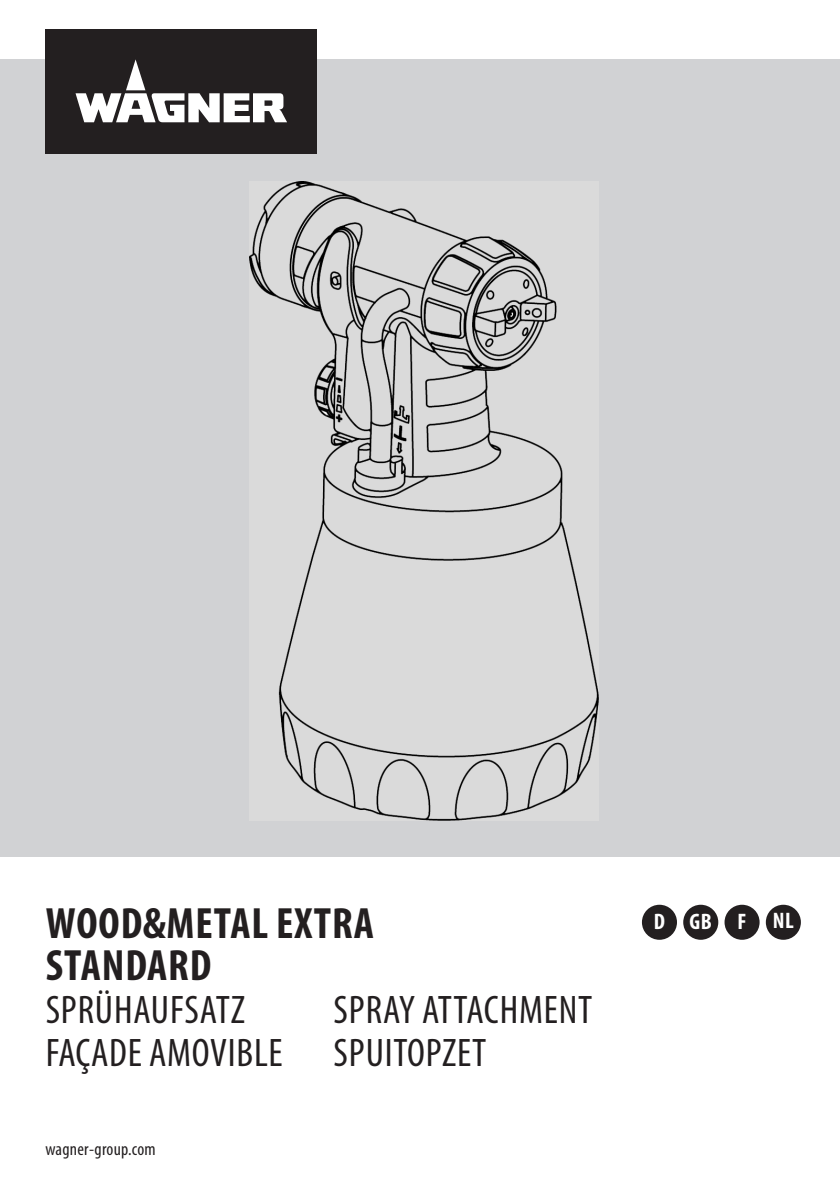
<style>
.page{position:relative;width:840px;height:1191px;background:#fff}
.page>*{position:absolute;margin:0;border:0;box-sizing:border-box;transform-origin:0 0}
.t1{font:700 condensed 44px "Myriad Pro";letter-spacing:.02em;color:#231f20}
.t2{font:condensed 40px "Myriad Pro";letter-spacing:.02em;color:#231f20}
.t3{font:700 condensed 22.4px "Myriad Pro";letter-spacing:1.075em;color:#fff}
.t4{font:condensed 18px "Myriad Pro";letter-spacing:.015em;color:#231f20}
</style>
<div class="page">
<div style="left:0;top:59px;width:839px;height:797px;background:#d1d2d4"></div>
<div style="left:45px;top:29px;width:272px;height:125px;background:#231f20"></div>
<svg style="left:75px;top:59px;width:212px;height:63px"></svg>
<div style="left:641px;top:904px;width:35px;height:35px;background:#231f20;border-radius:50%"></div>
<div style="left:682px;top:904px;width:35px;height:35px;background:#231f20;border-radius:50%"></div>
<div style="left:765px;top:904px;width:35px;height:35px;background:#231f20;border-radius:50%"></div>
<div style="left:724px;top:904px;width:35px;height:35px;background:#231f20;border-radius:50%"></div>
<img style="left:249px;top:181px;width:349px;height:640px">
<p class="t1" style="left:46px;top:895px;width:329px">WOOD&amp;METAL EXTRA</p>
<p class="t3" style="left:653px;top:907px;width:141px">DGBFNL</p>
<p class="t1" style="left:46px;top:938px;width:167px">STANDARD</p>
<p class="t2" style="left:46px;top:985px;width:201px">SPRÜHAUFSATZ</p>
<p class="t2" style="left:333px;top:985px;width:260px">SPRAY ATTACHMENT</p>
<p class="t2" style="left:46px;top:1028px;width:238px">FAÇADE AMOVIBLE</p>
<p class="t2" style="left:333px;top:1028px;width:154px">SPUITOPZET</p>
<p class="t4" style="left:45px;top:1138px;width:112px">wagner-group.com</p>
</div>
